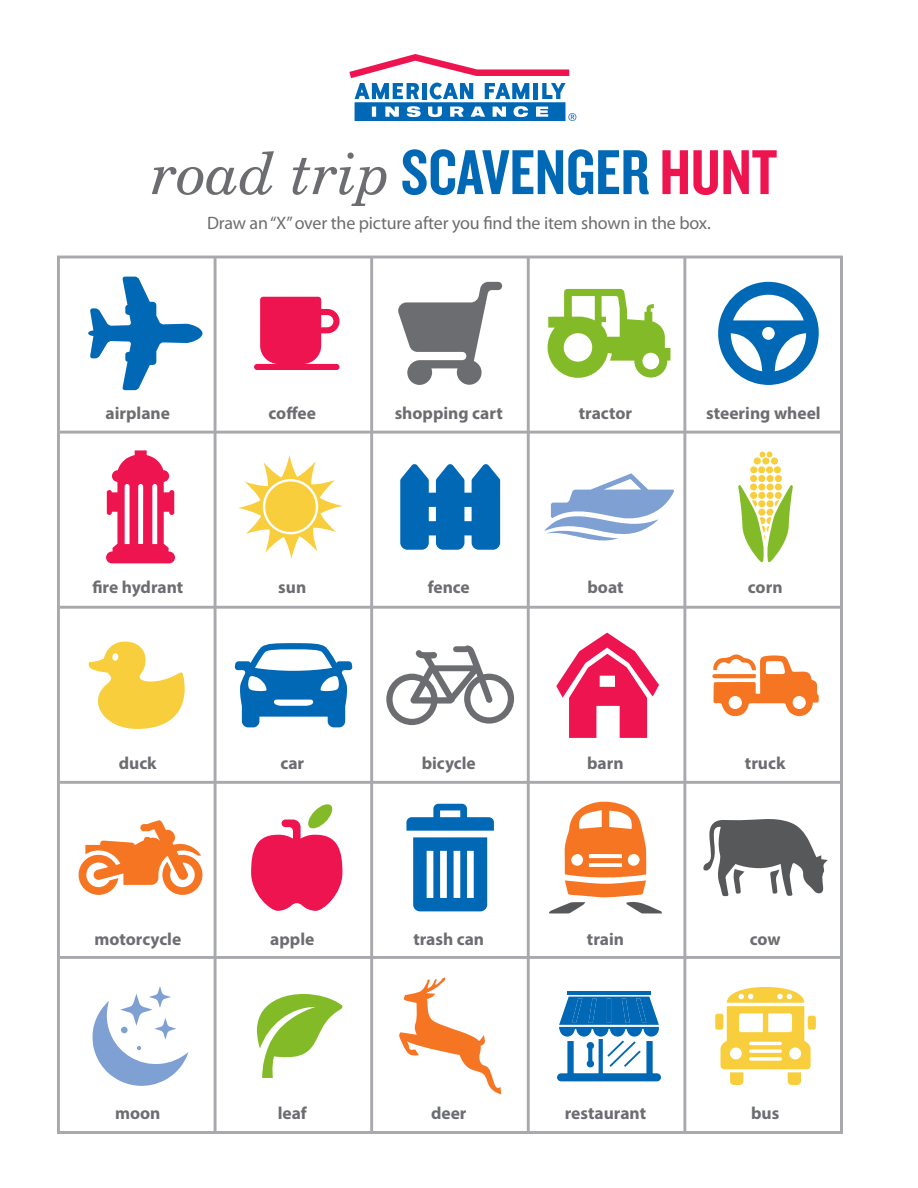
<style>
.page{position:relative;width:918px;height:1188px;background:#fff}
.page>*{position:absolute;margin:0;border:0;box-sizing:border-box;transform-origin:0 0}
.t1{font:65.85px "Knockout HTF49 Liteweight";color:#0168b5}
.t2{font:18px "Myriad Pro";letter-spacing:-.01em;color:#6c6d70}
.t3{font:700 17.4px "Myriad Pro";color:#6c6d70}
.s1{font-family:"New Century Schlbk";font-style:italic;font-size:58.2px;color:#6c6d70}
.s2{color:#ed1450}
</style>
<div class="page">
<hr style="left:214px;top:258px;width:3px;height:876px;background:#a8a9ad">
<hr style="left:370px;top:258px;width:3px;height:876px;background:#a8a9ad">
<hr style="left:683px;top:258px;width:3px;height:876px;background:#a8a9ad">
<hr style="left:527px;top:258px;width:3px;height:876px;background:#a8a9ad">
<hr style="left:840px;top:258px;width:3px;height:876px;background:#a8a9ad">
<hr style="left:60px;top:431px;width:780px;height:3px;background:#a8a9ad">
<hr style="left:60px;top:606px;width:780px;height:3px;background:#a8a9ad">
<hr style="left:60px;top:781px;width:780px;height:3px;background:#a8a9ad">
<hr style="left:60px;top:956px;width:780px;height:3px;background:#a8a9ad">
<svg style="left:88px;top:642px;width:97px;height:87px"></svg>
<svg style="left:398px;top:282px;width:104px;height:103px"></svg>
<svg style="left:106px;top:450px;width:69px;height:113px"></svg>
<svg style="left:399px;top:977px;width:102px;height:117px"></svg>
<div style="left:754px;top:457px;width:7px;height:8px;background:#f8ce3c;border-radius:50%"></div>
<div style="left:762px;top:457px;width:7px;height:8px;background:#f8ce3c;border-radius:50%"></div>
<div style="left:771px;top:457px;width:7px;height:8px;background:#f8ce3c;border-radius:50%"></div>
<div style="left:750px;top:466px;width:7px;height:7px;background:#f8ce3c;border-radius:50%"></div>
<div style="left:758px;top:466px;width:7px;height:7px;background:#f8ce3c;border-radius:50%"></div>
<div style="left:766px;top:466px;width:7px;height:7px;background:#f8ce3c;border-radius:50%"></div>
<div style="left:774px;top:466px;width:7px;height:7px;background:#f8ce3c;border-radius:50%"></div>
<div style="left:750px;top:475px;width:7px;height:7px;background:#f8ce3c;border-radius:50%"></div>
<div style="left:758px;top:475px;width:7px;height:7px;background:#f8ce3c;border-radius:50%"></div>
<div style="left:767px;top:475px;width:7px;height:7px;background:#f8ce3c;border-radius:50%"></div>
<div style="left:775px;top:475px;width:7px;height:7px;background:#f8ce3c;border-radius:50%"></div>
<svg style="left:760px;top:452px;width:12px;height:5px"></svg>
<svg style="left:738px;top:483px;width:55px;height:80px"></svg>
<svg style="left:400px;top:464px;width:100px;height:86px"></svg>
<svg style="left:556px;top:633px;width:103px;height:105px"></svg>
<svg style="left:234px;top:643px;width:119px;height:84px"></svg>
<svg style="left:413px;top:837px;width:74px;height:74px"></svg>
<svg style="left:406px;top:804px;width:88px;height:27px"></svg>
<svg style="left:251px;top:804px;width:91px;height:107px"></svg>
<svg style="left:88px;top:277px;width:114px;height:113px"></svg>
<svg style="left:79px;top:820px;width:123px;height:75px"></svg>
<svg style="left:544px;top:473px;width:130px;height:68px"></svg>
<svg style="left:254px;top:297px;width:86px;height:73px"></svg>
<svg style="left:386px;top:645px;width:128px;height:80px"></svg>
<svg style="left:715px;top:987px;width:101px;height:98px"></svg>
<svg style="left:712px;top:654px;width:107px;height:63px"></svg>
<svg style="left:703px;top:819px;width:125px;height:77px"></svg>
<svg style="left:549px;top:801px;width:113px;height:113px"></svg>
<svg style="left:93px;top:986px;width:96px;height:100px"></svg>
<svg style="left:548px;top:289px;width:122px;height:89px"></svg>
<svg style="left:718px;top:282px;width:101px;height:103px"></svg>
<svg style="left:257px;top:994px;width:86px;height:84px"></svg>
<hr style="left:567px;top:991px;width:84px;height:4px;background:#0168b5">
<svg style="left:557px;top:997px;width:104px;height:84px"></svg>
<svg style="left:238px;top:455px;width:104px;height:104px"></svg>
<div style="left:265px;top:481px;width:51px;height:51px;background:#f8ce3c;border-radius:50%"></div>
<hr style="left:60px;top:1131px;width:780px;height:3px;background:#a8a9ad">
<svg style="left:349px;top:54px;width:227px;height:67px"></svg>
<p class="t1" style="left:151px;top:139px;width:628px"><span class="s1">road trip</span> SCAVENGER <span class="s2">HUNT</span></p>
<p class="t2" style="left:207px;top:212px;width:505px">Draw an “X” over the picture after you find the item shown in the box.</p>
<p class="t3" style="left:106px;top:402px;width:66px">airplane</p>
<p class="t3" style="left:269px;top:402px;width:49px">coffee</p>
<p class="t3" style="left:395px;top:402px;width:110px">shopping cart</p>
<p class="t3" style="left:579px;top:402px;width:55px">tractor</p>
<p class="t3" style="left:706px;top:402px;width:116px">steering wheel</p>
<p class="t3" style="left:92px;top:575px;width:92px">fire hydrant</p>
<p class="t3" style="left:278px;top:575px;width:29px">sun</p>
<p class="t3" style="left:428px;top:575px;width:44px">fence</p>
<p class="t3" style="left:587px;top:575px;width:38px">boat</p>
<p class="t3" style="left:748px;top:575px;width:36px">corn</p>
<p class="t3" style="left:119px;top:752px;width:39px">duck</p>
<p class="t3" style="left:280px;top:752px;width:25px">car</p>
<p class="t3" style="left:422px;top:752px;width:56px">bicycle</p>
<p class="t3" style="left:587px;top:752px;width:38px">barn</p>
<p class="t3" style="left:745px;top:752px;width:42px">truck</p>
<p class="t3" style="left:94px;top:928px;width:88px">motorcycle</p>
<p class="t3" style="left:270px;top:928px;width:46px">apple</p>
<p class="t3" style="left:413px;top:928px;width:72px">trash can</p>
<p class="t3" style="left:587px;top:928px;width:39px">train</p>
<p class="t3" style="left:750px;top:928px;width:32px">cow</p>
<p class="t3" style="left:115px;top:1102px;width:47px">moon</p>
<p class="t3" style="left:278px;top:1102px;width:31px">leaf</p>
<p class="t3" style="left:431px;top:1102px;width:37px">deer</p>
<p class="t3" style="left:565px;top:1102px;width:83px">restaurant</p>
<p class="t3" style="left:751px;top:1102px;width:30px">bus</p>
</div>
